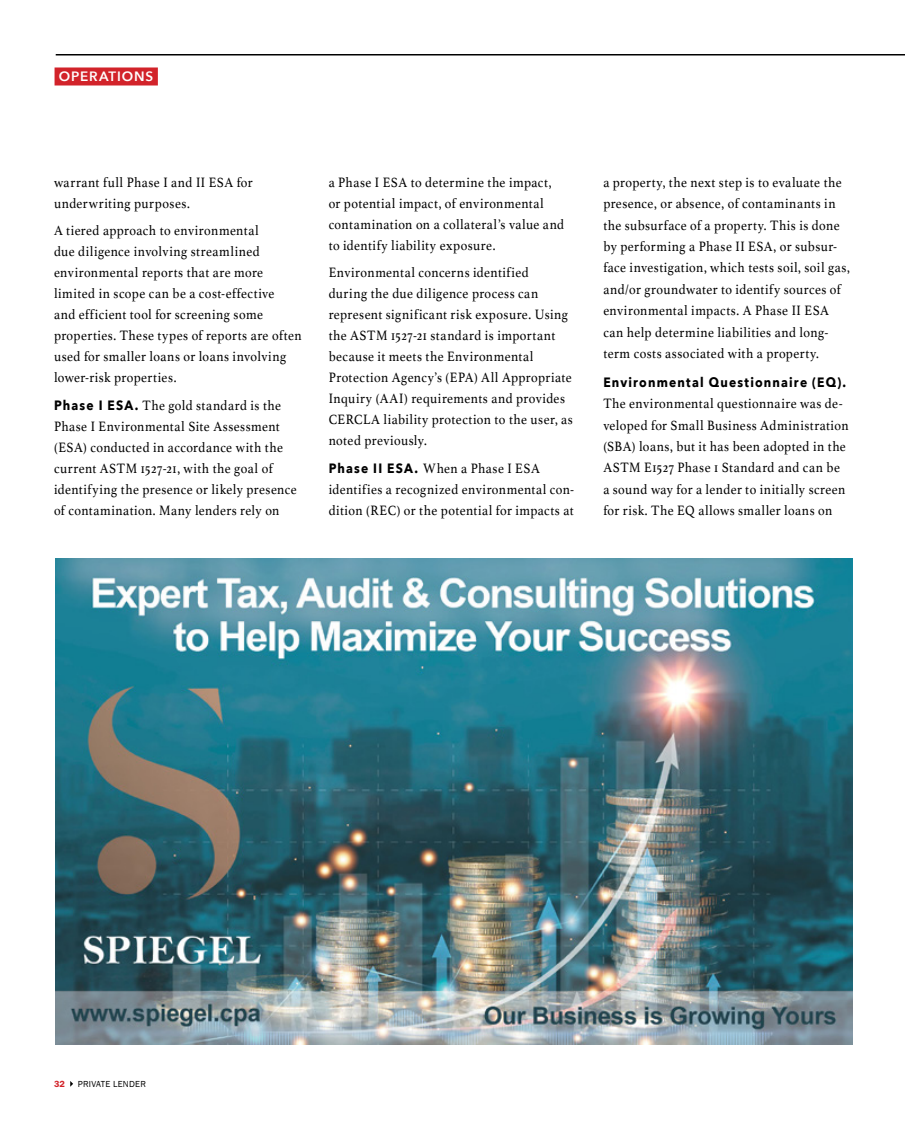
<style>
.page{position:relative;width:905px;height:1134px;background:#fff}
.page>*{position:absolute;margin:0;border:0;box-sizing:border-box;transform-origin:0 0}
.Paragraph_2{font:14.25px/21px "Athelas";letter-spacing:.035em;color:#000;scale:.9 1}
.Paragraph_2-2{font:700 13.5px "Avenir Next";letter-spacing:.095em;color:#000;scale:.9 1}
.Section_Marker_copy{font:600 13.5px "Avenir Next";letter-spacing:.065em;color:#fff}
.t1{font:9px "Franklin Gothic";letter-spacing:.03em;color:#000}
.t2{font:600 9px "Franklin Gothic";color:#d2232a}
.s1{font-family:"Avenir Next";font-weight:700;font-size:13.5px}
</style>
<div class="page">
<svg style="left:70px;top:1081px;width:3px;height:6px"></svg>
<div style="left:55px;top:68px;width:103px;height:18px;background:#d2232a"></div>
<img style="left:56px;top:559px;width:796px;height:486px">
<hr style="left:56px;top:54px;width:848px;height:2px;background:#000">
<p class="Section_Marker_copy" style="left:59px;top:65px;width:96px">OPERATIONS</p>
<p class="Paragraph_2" style="left:54px;top:171px;width:222px">warrant full Phase I and II ESA for underwriting purposes.</p>
<p class="Paragraph_2" style="left:54px;top:220px;width:276px">A tiered approach to environmental<br>due diligence involving streamlined environmental reports that are more limited in scope can be a cost-effective<br>and efficient tool for screening some properties. These types of reports are often used for smaller loans or loans involving lower-risk properties.</p>
<p class="Paragraph_2" style="left:54px;top:394px;width:271px"><span class="s1">Phase I ESA.</span> The gold standard is the Phase I Environmental Site Assessment (ESA) conducted in accordance with the current ASTM 1527-21, with the goal of identifying the presence or likely presence of contamination. Many lenders rely on</p>
<p class="Paragraph_2" style="left:328px;top:171px;width:263px">a Phase I ESA to determine the impact, or potential impact, of environmental contamination on a collateral’s value and to identify liability exposure.</p>
<p class="Paragraph_2" style="left:328px;top:262px;width:273px">Environmental concerns identified<br>during the due diligence process can represent significant risk exposure. Using the ASTM 1527-21 standard is important because it meets the Environmental Protection Agency’s (EPA) All Appropriate Inquiry (AAI) requirements and provides CERCLA liability protection to the user, as noted previously.</p>
<p class="Paragraph_2" style="left:328px;top:457px;width:274px"><span class="s1">Phase II ESA.</span> When a Phase I ESA identifies a recognized environmental con&shy;dition (REC) or the potential for impacts at</p>
<p class="Paragraph_2" style="left:603px;top:171px;width:275px;line-height:21.5px">a property, the next step is to evaluate the presence, or absence, of contaminants in the subsurface of a property. This is done by performing a Phase II ESA, or subsur&shy;face investigation, which tests soil, soil gas, and/or groundwater to identify sources of environmental impacts. A Phase II ESA can help determine liabilities and long&shy;term costs associated with a property.</p>
<p class="Paragraph_2-2" style="left:603px;top:370px;width:271px">Environmental Questionnaire (EQ).</p>
<p class="Paragraph_2" style="left:603px;top:392px;width:274px;line-height:21.5px">The environmental questionnaire was de&shy;veloped for Small Business Administration (SBA) loans, but it has been adopted in the ASTM E1527 Phase 1 Standard and can be a sound way for a lender to initially screen for risk. The EQ allows smaller loans on</p>
<p class="t2" style="left:54px;top:1078px;width:12px">32</p>
<p class="t1" style="left:78px;top:1078px;width:70px">PRIVATE LENDER</p>
</div>
